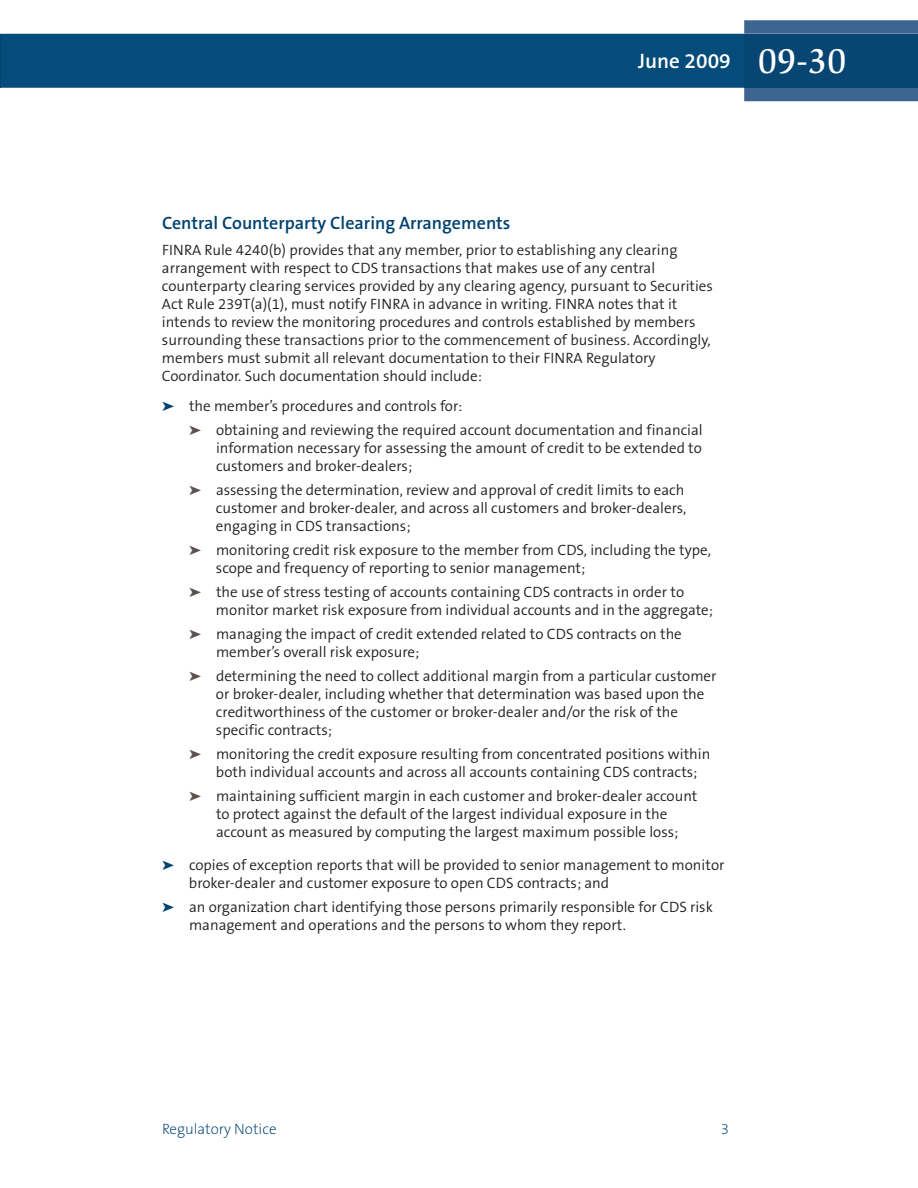
<style>
.page{position:relative;width:918px;height:1188px;background:#fff}
.page>*{position:absolute;margin:0;border:0;box-sizing:border-box;transform-origin:0 0}
.t1{font:600 21px "The Sans B6";color:#fff}
.t2{font:600 18px "The Sans B6";color:#004270}
.t3{font:300 15px/18px "The Sans B4";color:#231f20}
.t4{font:200 15px "The Sans B2";color:#004270}
.s1{font-family:"Slimbach LT";font-weight:500;font-size:36px}
.s2{color:#004270}
.s3{color:#5d514e}
</style>
<div class="page">
<div style="left:1px;top:34px;width:743px;height:54px;background:#064c7a"></div>
<svg style="left:744px;top:20px;width:174px;height:81px;background:#3f6893"></svg>
<div style="left:744px;top:34px;width:174px;height:54px;background:#074573"></div>
<hr style="left:0;top:34px;width:1px;height:54px;background:#034371">
<h1 class="t1" style="left:638px;top:50px;width:210px">June 2009 <span class="s1">09-30</span></h1>
<p class="t2" style="left:162px;top:214px;width:350px">Central Counterparty Clearing Arrangements</p>
<p class="t3" style="left:162px;top:241px;width:552px">FINRA Rule 4240(b) provides that any member, prior to establishing any clearing arrangement with respect to CDS transactions that makes use of any central counterparty clearing services provided by any clearing agency, pursuant to Securities Act Rule 239T(a)(1), must notify FINRA in advance in writing. FINRA notes that it intends to review the monitoring procedures and controls established by members surrounding these transactions prior to the commencement of business. Accordingly, members must submit all relevant documentation to their FINRA Regulatory Coordinator. Such documentation should include:</p>
<p class="t3" style="left:189px;top:394px;width:515px;line-height:24px;text-indent:-27px"><span class="s2">➤</span> the member’s procedures and controls for:<br><span class="s3">➤</span> obtaining and reviewing the required account documentation and financial</p>
<p class="t3" style="left:216px;top:439px;width:487px">information necessary for assessing the amount of credit to be extended to customers and broker-dealers;</p>
<p class="t3" style="left:216px;top:481px;width:472px;text-align:justify;text-indent:-27px"><span class="s3">➤</span> assessing the determination, review and approval of credit limits to each customer and broker-dealer, and across all customers and broker-dealers, engaging in CDS transactions;</p>
<p class="t3" style="left:216px;top:541px;width:496px;text-indent:-27px"><span class="s3">➤</span> monitoring credit risk exposure to the member from CDS, including the type, scope and frequency of reporting to senior management;</p>
<p class="t3" style="left:216px;top:583px;width:499px;text-indent:-27px"><span class="s3">➤</span> the use of stress testing of accounts containing CDS contracts in order to monitor market risk exposure from individual accounts and in the aggregate;</p>
<p class="t3" style="left:216px;top:625px;width:467px;text-indent:-27px"><span class="s3">➤</span> managing the impact of credit extended related to CDS contracts on the member’s overall risk exposure;</p>
<p class="t3" style="left:216px;top:667px;width:502px;text-indent:-27px"><span class="s3">➤</span> determining the need to collect additional margin from a particular customer or broker-dealer, including whether that determination was based upon the creditworthiness of the customer or broker-dealer and/or the risk of the specific contracts;</p>
<p class="t3" style="left:216px;top:745px;width:496px;text-indent:-27px"><span class="s3">➤</span> monitoring the credit exposure resulting from concentrated positions within both individual accounts and across all accounts containing CDS contracts;</p>
<p class="t3" style="left:189px;top:787px;width:510px;text-align:center"><span class="s3">➤</span> maintaining sufficient margin in each customer and broker-dealer account to protect against the default of the largest individual exposure in the<br>account as measured by computing the largest maximum possible loss;</p>
<p class="t3" style="left:189px;top:856px;width:537px;text-indent:-27px"><span class="s2">➤</span> copies of exception reports that will be provided to senior management to monitor broker-dealer and customer exposure to open CDS contracts; and</p>
<p class="t3" style="left:189px;top:898px;width:525px;text-indent:-27px"><span class="s2">➤</span> an organization chart identifying those persons primarily responsible for CDS risk management and operations and the persons to whom they report.</p>
<p class="t4" style="left:162px;top:1121px;width:116px">Regulatory Notice</p>
<p class="t4" style="left:721px;top:1121px;width:10px">3</p>
</div>
